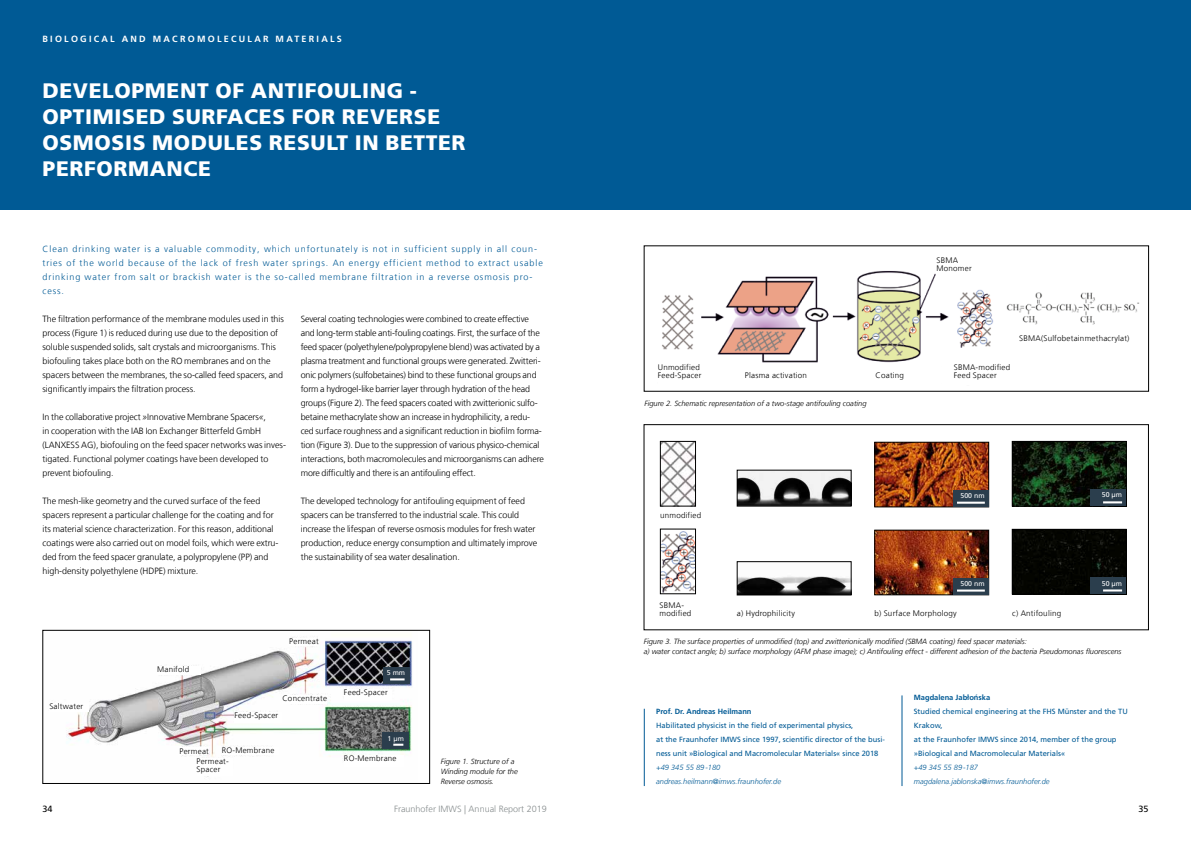
<style>
.page{position:relative;width:1191px;height:842px;background:#fff}
.page>*{position:absolute;margin:0;border:0;box-sizing:border-box;transform-origin:0 0}
.t1{font:900 21px/26px "Frutiger LT Com";letter-spacing:.03em;color:#fff}
.t2{font:300 9px/14px "Frutiger LT Com";letter-spacing:-.005em;color:#000}
.t3{font:300 9px/14px "Frutiger LT Com";letter-spacing:.1em;color:#005a95}
.t4{font:700 9px "Frutiger LT Com";letter-spacing:.25em;color:#fff}
.t5{font:300 9px "Frutiger LT Com";color:#868c8d}
.t6{font:9px "Frutiger LT Com";color:#000}
.t7{font:300 8px/8px "Frutiger LT Com";letter-spacing:.03em;color:#000}
.t8{font:italic 300 7.5px/10px "Frutiger LT Com";color:#000}
.t9{font:7.5px/14px "Frutiger LT Com";color:#005a95}
.t10{font:italic 300 7.5px/14px "Frutiger LT Com";color:#005a95}
.t11{font:700 7.5px "Frutiger LT Com";color:#005a95}
.t12{font:7px "Frutiger LT Com";color:#fff}
.s1{font-style:italic}
</style>
<div class="page">
<div style="left:0;top:0;width:1191px;height:210px;background:#005a95"></div>
<hr style="left:901px;top:695px;width:1px;height:91px;background:#005a95">
<img style="left:66px;top:637px;width:346px;height:140px">
<div style="left:43px;top:630px;width:387px;height:154px;border:1px solid #000"></div>
<img style="left:662px;top:270px;width:478px;height:93px">
<div style="left:644px;top:424px;width:504px;height:206px;border:1px solid #000"></div>
<hr style="left:644px;top:709px;width:1px;height:77px;background:#005a95">
<div style="left:49px;top:703px;width:39px;height:8px;background:#fff"></div>
<div style="left:157px;top:666px;width:43px;height:8px;background:#fff"></div>
<div style="left:179px;top:747px;width:30px;height:8px;background:#fff"></div>
<div style="left:196px;top:758px;width:36px;height:17px;background:#fff"></div>
<div style="left:344px;top:689px;width:47px;height:12px;background:#fff"></div>
<div style="left:344px;top:755px;width:59px;height:11px;background:#fff"></div>
<div style="left:234px;top:712px;width:48px;height:11px;background:#fff"></div>
<div style="left:289px;top:638px;width:30px;height:7px;background:#fff"></div>
<div style="left:222px;top:747px;width:56px;height:8px;background:#fff"></div>
<div style="left:282px;top:695px;width:45px;height:8px;background:#fff"></div>
<div style="left:918px;top:252px;width:42px;height:21px;background:#fff;border-radius:6px"></div>
<div style="left:936px;top:257px;width:69px;height:32px;background:#fff"></div>
<div style="left:1008px;top:328px;width:132px;height:22px;background:#fff;border-radius:6px"></div>
<div style="left:383px;top:668px;width:27px;height:16px;background:#2b3e4d"></div>
<svg style="left:390px;top:678px;width:14px;height:2px"></svg>
<div style="left:382px;top:732px;width:26px;height:16px;background:#2b3e4d"></div>
<svg style="left:393px;top:744px;width:10px;height:2px"></svg>
<img style="left:662px;top:443px;width:32px;height:61px">
<div style="left:660px;top:441px;width:36px;height:65px;border:1px solid #000"></div>
<img style="left:662px;top:531px;width:32px;height:61px">
<div style="left:660px;top:529px;width:36px;height:65px;border:1px solid #000"></div>
<img style="left:739px;top:472px;width:110px;height:32px">
<div style="left:737px;top:470px;width:114px;height:36px;border:1px solid #000"></div>
<img style="left:739px;top:576px;width:110px;height:17px">
<div style="left:737px;top:561px;width:114px;height:34px;border:1px solid #000"></div>
<img style="left:876px;top:444px;width:111px;height:61px">
<div style="left:874px;top:442px;width:115px;height:65px;border:1px solid #000"></div>
<img style="left:1014px;top:443px;width:110px;height:61px">
<div style="left:1012px;top:441px;width:114px;height:65px;border:1px solid #000"></div>
<img style="left:876px;top:532px;width:111px;height:61px">
<div style="left:874px;top:530px;width:115px;height:65px;border:1px solid #000"></div>
<div style="left:1014px;top:531px;width:110px;height:61px;background:#040501"></div>
<div style="left:1012px;top:529px;width:114px;height:65px;border:1px solid #000"></div>
<div style="left:953px;top:491px;width:35px;height:16px;background:#2b3e4d"></div>
<hr style="left:957px;top:502px;width:27px;height:2px;background:#fff">
<div style="left:1090px;top:490px;width:36px;height:16px;background:#2b3e4d"></div>
<svg style="left:1103px;top:501px;width:19px;height:2px"></svg>
<div style="left:1090px;top:578px;width:36px;height:16px;background:#2b3e4d"></div>
<svg style="left:1103px;top:589px;width:19px;height:2px"></svg>
<div style="left:953px;top:579px;width:35px;height:16px;background:#2b3e4d"></div>
<hr style="left:957px;top:589px;width:27px;height:3px;background:#fff">
<p class="t4" style="left:43px;top:34px;width:301px">BIOLOGICAL AND MACROMOLECULAR MATERIALS</p>
<h1 class="t1" style="left:43px;top:78px;width:424px">DEVELOPMENT OF ANTIFOULING -<br>OPTIMISED SURFACES FOR REVERSE<br>OSMOSIS MODULES RESULT IN BETTER<br>PERFORMANCE</h1>
<p class="t3" style="left:43px;top:242px;width:502px">Clean drinking water is a valuable commodity, which unfortunately is not in sufficient supply in all coun&shy;tries of the world because of the lack of fresh water springs. An energy efficient method to extract usable drinking water from salt or brackish water is the so-called membrane filtration in a reverse osmosis pro&shy;cess.</p>
<p class="t2" style="left:43px;top:312px;width:243px">The filtration performance of the membrane modules used in this process (Figure 1) is reduced during use due to the deposition of soluble suspended solids, salt crystals and microorganisms. This biofouling takes place both on the RO membranes and on the spacers between the membranes, the so-called feed spacers, and significantly impairs the filtration process.</p>
<p class="t2" style="left:43px;top:410px;width:245px">In the collaborative project <span class="s1">»</span>Innovative Membrane Spacers<span class="s1">«</span>,<br>in cooperation with the IAB Ion Exchanger Bitterfeld GmbH (LANXESS AG), biofouling on the feed spacer networks was inves&shy;tigated. Functional polymer coatings have been developed to prevent biofouling.</p>
<p class="t2" style="left:43px;top:494px;width:237px">The mesh-like geometry and the curved surface of the feed spacers represent a particular challenge for the coating and for its material science characterization. For this reason, additional coatings were also carried out on model foils, which were extru&shy;ded from the feed spacer granulate, a polypropylene (PP) and high-density polyethylene (HDPE) mixture.</p>
<p class="t2" style="left:301px;top:312px;width:245px">Several coating technologies were combined to create effective and long-term stable anti-fouling coatings. First, the surface of the feed spacer (polyethylene/polypropylene blend) was activated by a plasma treatment and functional groups were generated. Zwitteri&shy;onic polymers (sulfobetaines) bind to these functional groups and form a hydrogel-like barrier layer through hydration of the head groups (Figure 2). The feed spacers coated with zwitterionic sulfo&shy;betaine methacrylate show an increase in hydrophilicity, a redu&shy;ced surface roughness and a significant reduction in biofilm forma&shy;tion (Figure 3). Due to the suppression of various physico-chemical interactions, both macromolecules and microorganisms can adhere more difficultly and there is an antifouling effect.</p>
<p class="t2" style="left:301px;top:494px;width:238px">The developed technology for antifouling equipment of feed spacers can be transferred to the industrial scale. This could increase the lifespan of reverse osmosis modules for fresh water production, reduce energy consumption and ultimately improve the sustainability of sea water desalination.</p>
<p class="t7" style="left:49px;top:703px;width:35px">Saltwater</p>
<p class="t7" style="left:157px;top:665px;width:34px">Manifold</p>
<p class="t7" style="left:289px;top:637px;width:31px">Permeat</p>
<p class="t7" style="left:282px;top:694px;width:46px">Concentrate</p>
<p class="t7" style="left:234px;top:711px;width:45px">Feed-Spacer</p>
<p class="t7" style="left:222px;top:746px;width:54px">RO-Membrane</p>
<p class="t7" style="left:196px;top:746px;width:34px;line-height:10.2px;text-indent:-17px">Permeat<br>Permeat-</p>
<p class="t7" style="left:196px;top:765px;width:25px">Spacer</p>
<p class="t12" style="left:387px;top:669px;width:20px">5 mm</p>
<p class="t7" style="left:344px;top:688px;width:45px">Feed-Spacer</p>
<p class="t12" style="left:387px;top:734px;width:18px">1 µm</p>
<p class="t7" style="left:344px;top:754px;width:54px">RO-Membrane</p>
<p class="t8" style="left:441px;top:756px;width:79px">Figure 1. Structure of a<br>Winding module for the<br>Reverse osmosis.</p>
<p class="t7" style="left:658px;top:364px;width:45px">Unmodified<br>Feed-Spacer</p>
<p class="t7" style="left:745px;top:371px;width:64px">Plasma activation</p>
<p class="t7" style="left:875px;top:371px;width:30px">Coating</p>
<p class="t8" style="left:644px;top:399px;width:224px">Figure 2. Schematic representation of a two-stage antifouling coating</p>
<p class="t7" style="left:936px;top:257px;width:37px">SBMA<br>Monomer</p>
<p class="t7" style="left:953px;top:363px;width:58px">SBMA-modified<br>Feed Spacer</p>
<p class="t7" style="left:1019px;top:335px;width:112px">SBMA(Sulfobetainmethacrylat)</p>
<p class="t7" style="left:660px;top:512px;width:43px">unmodified</p>
<p class="t12" style="left:960px;top:492px;width:26px">500 nm</p>
<p class="t12" style="left:1101px;top:491px;width:22px">50 µm</p>
<p class="t12" style="left:960px;top:580px;width:26px">500 nm</p>
<p class="t12" style="left:1101px;top:579px;width:22px">50 µm</p>
<p class="t7" style="left:659px;top:602px;width:33px">SBMA&shy;modified</p>
<p class="t7" style="left:737px;top:609px;width:60px">a) Hydrophilicity</p>
<p class="t7" style="left:874px;top:609px;width:84px">b) Surface Morphology</p>
<p class="t7" style="left:1012px;top:609px;width:50px">c) Antifouling</p>
<p class="t8" style="left:644px;top:637px;width:479px">Figure 3. The surface properties of unmodified (top) and zwitterionically modified (SBMA coating) feed spacer materials:<br>a) water contact angle; b) surface morphology (AFM phase image); c) Antifouling effect - different adhesion of the bacteria Pseudomonas fluorescens</p>
<p class="t11" style="left:656px;top:707px;width:97px">Prof. Dr. Andreas Heilmann</p>
<p class="t9" style="left:656px;top:718px;width:230px">Habilitated physicist in the field of experimental physics,<br>at the Fraunhofer IMWS since 1997, scientific director of the busi&shy;ness unit »Biological and Macromolecular Materials« since 2018</p>
<p class="t10" style="left:656px;top:760px;width:126px">+49 345 55 89-180 andreas.heilmann@imws.fraunhofer.de</p>
<p class="t11" style="left:914px;top:693px;width:78px">Magdalena Jabłońska</p>
<p class="t9" style="left:914px;top:704px;width:215px">Studied chemical engineering at the FHS Münster and the TU Krakow,<br>at the Fraunhofer IMWS since 2014, member of the group »Biological and Macromolecular Materials«</p>
<p class="t10" style="left:914px;top:760px;width:137px">+49 345 55 89-187 magdalena.jablonska@imws.fraunhofer.de</p>
<p class="t5" style="left:394px;top:804px;width:154px">Fraunhofer IMWS | Annual Report 2019</p>
<p class="t6" style="left:43px;top:804px;width:12px">34</p>
<p class="t6" style="left:1138px;top:804px;width:12px">35</p>
</div>
